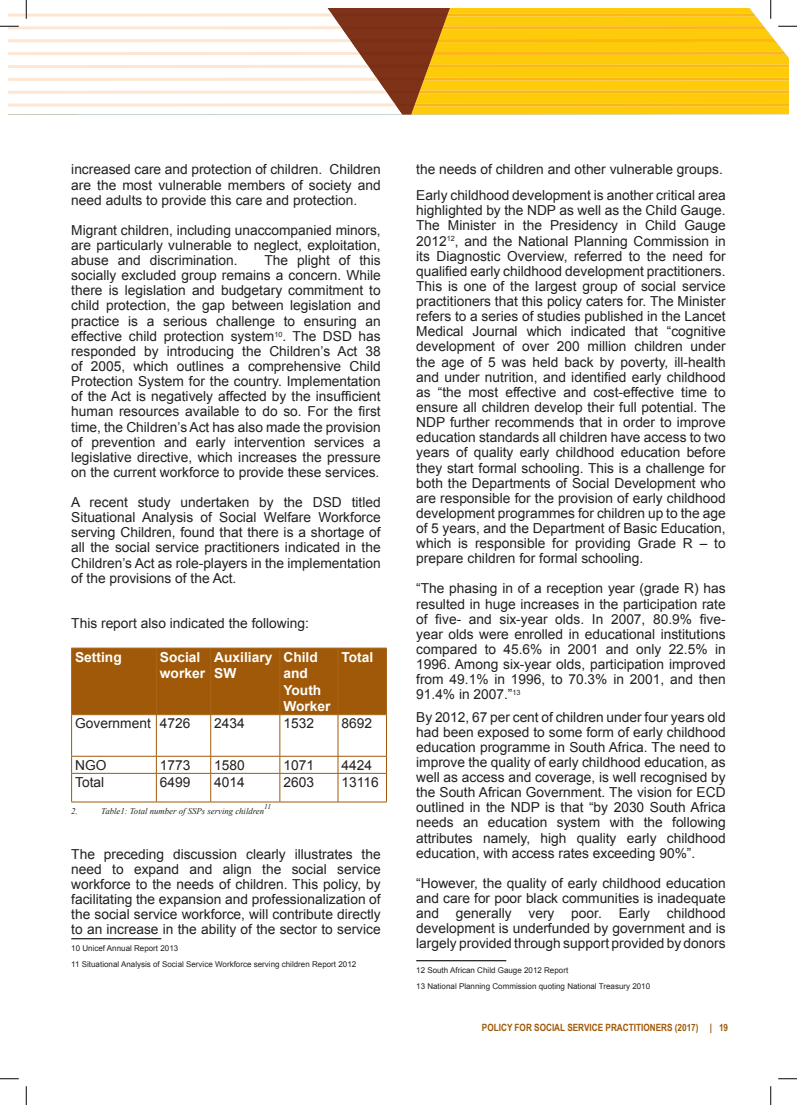
<style>
.page{position:relative;width:797px;height:1105px;background:#fff}
.page>*{position:absolute;margin:0;border:0;box-sizing:border-box;transform-origin:0 0}
.No_Spacing{font:13.75px/15.1px "Arial";color:#231f20;text-align:justify}
.No_Spacing-2{font:700 13.75px/16.5px "Arial";color:#fff}
.t1{font:700 10px "Arial Narrow";color:#a05908}
.t2{font:italic 8.75px "Times New Roman";color:#231f20}
.t3{font:8px "Arial";color:#231f20}
.t4{font:italic 7.25px "Times New Roman";color:#231f20}
</style>
<div class="page">
<div style="left:72px;top:649px;width:314px;height:65px;background:#a05908"></div>
<hr style="left:71px;top:715px;width:1px;height:41px;background:#a05908">
<hr style="left:156px;top:715px;width:1px;height:41px;background:#a05908">
<hr style="left:210px;top:715px;width:1px;height:41px;background:#a05908">
<hr style="left:279px;top:715px;width:1px;height:41px;background:#a05908">
<hr style="left:338px;top:715px;width:1px;height:41px;background:#a05908">
<hr style="left:386px;top:715px;width:1px;height:41px;background:#a05908">
<hr style="left:71px;top:756px;width:85px;height:1px;background:#a05908">
<hr style="left:156px;top:756px;width:55px;height:1px;background:#a05908">
<hr style="left:211px;top:756px;width:69px;height:1px;background:#a05908">
<hr style="left:280px;top:756px;width:58px;height:1px;background:#a05908">
<hr style="left:338px;top:756px;width:49px;height:1px;background:#a05908">
<hr style="left:71px;top:773px;width:85px;height:1px;background:#a05908">
<svg style="left:71px;top:756px;width:1px;height:46px"></svg>
<hr style="left:156px;top:773px;width:55px;height:1px;background:#a05908">
<svg style="left:156px;top:756px;width:1px;height:46px"></svg>
<hr style="left:211px;top:773px;width:69px;height:1px;background:#a05908">
<svg style="left:210px;top:756px;width:1px;height:46px"></svg>
<hr style="left:280px;top:773px;width:58px;height:1px;background:#a05908">
<svg style="left:279px;top:756px;width:1px;height:46px"></svg>
<hr style="left:338px;top:773px;width:49px;height:1px;background:#a05908">
<svg style="left:338px;top:756px;width:1px;height:46px"></svg>
<svg style="left:386px;top:756px;width:1px;height:46px"></svg>
<hr style="left:71px;top:648px;width:85px;height:1px;background:#a9661c">
<hr style="left:71px;top:648px;width:1px;height:66px;background:#a9661c">
<hr style="left:156px;top:648px;width:55px;height:1px;background:#a9661c">
<hr style="left:156px;top:648px;width:1px;height:66px;background:#a9661c">
<hr style="left:211px;top:648px;width:69px;height:1px;background:#a9661c">
<hr style="left:210px;top:648px;width:1px;height:66px;background:#a9661c">
<hr style="left:280px;top:648px;width:58px;height:1px;background:#a9661c">
<hr style="left:279px;top:648px;width:1px;height:66px;background:#a9661c">
<hr style="left:338px;top:648px;width:49px;height:1px;background:#a9661c">
<hr style="left:338px;top:648px;width:1px;height:66px;background:#a9661c">
<hr style="left:386px;top:648px;width:1px;height:66px;background:#a9661c">
<hr style="left:71px;top:714px;width:85px;height:1px;background:#a9661c">
<hr style="left:156px;top:714px;width:55px;height:1px;background:#a9661c">
<hr style="left:211px;top:714px;width:69px;height:1px;background:#a9661c">
<hr style="left:280px;top:714px;width:58px;height:1px;background:#a9661c">
<hr style="left:338px;top:714px;width:49px;height:1px;background:#a9661c">
<hr style="left:71px;top:802px;width:85px;height:1px;background:#a05908">
<hr style="left:156px;top:802px;width:55px;height:1px;background:#a05908">
<hr style="left:211px;top:802px;width:69px;height:1px;background:#a05908">
<hr style="left:280px;top:802px;width:58px;height:1px;background:#a05908">
<hr style="left:338px;top:802px;width:49px;height:1px;background:#a05908">
<hr style="left:71px;top:938px;width:90px;height:1px;background:#231f20">
<hr style="left:416px;top:960px;width:90px;height:1px;background:#231f20">
<svg style="left:0;top:1078px;width:19px;height:1px"></svg>
<svg style="left:778px;top:1078px;width:19px;height:1px"></svg>
<svg style="left:25px;top:1086px;width:2px;height:19px"></svg>
<svg style="left:0;top:0;width:797px;height:115px"></svg>
<svg style="left:770px;top:1086px;width:1px;height:19px"></svg>
<p class="No_Spacing" style="left:71px;top:162px;width:311px">increased care and protection of children. Children are the most vulnerable members of society and need adults to provide this care and protection.</p>
<p class="No_Spacing" style="left:71px;top:223px;width:311px">Migrant children, including unaccompanied minors, are particularly vulnerable to neglect, exploitation, abuse and discrimination.</p>
<p class="No_Spacing" style="left:71px;top:253px;width:311px;text-indent:193px">The plight of this socially excluded group remains a concern. While there is legislation and budgetary commitment to child protection, the gap between legislation and practice is a serious challenge to ensuring an effective child protection system<sup>10</sup>. The DSD has responded by introducing the Children’s Act 38 of 2005, which outlines a comprehensive Child Protection System for the country. Implementation of the Act is negatively affected by the insufficient human resources available to do so. For the first time, the Children’s Act has also made the provision of prevention and early intervention services a legislative directive, which increases the pressure on the current workforce to provide these services.</p>
<p class="No_Spacing" style="left:71px;top:495px;width:311px">A recent study undertaken by the DSD titled Situational Analysis of Social Welfare Workforce serving Children, found that there is a shortage of all the social service practitioners indicated in the Children’s Act as role-players in the implementation of the provisions of the Act.</p>
<p class="No_Spacing" style="left:71px;top:615px;width:239px">This report also indicated the following:</p>
<p class="No_Spacing-2" style="left:75px;top:649px;width:48px">Setting</p>
<p class="No_Spacing-2" style="left:160px;top:649px;width:47px">Social worker</p>
<p class="No_Spacing-2" style="left:214px;top:649px;width:60px">Auxiliary<br>SW</p>
<p class="No_Spacing-2" style="left:283px;top:649px;width:49px">Child and<br>Youth<br>Worker</p>
<p class="No_Spacing-2" style="left:341px;top:649px;width:33px">Total</p>
<p class="No_Spacing" style="left:75px;top:716px;width:77px">Government</p>
<p class="No_Spacing" style="left:160px;top:716px;width:32px">4726</p>
<p class="No_Spacing" style="left:214px;top:716px;width:32px">2434</p>
<p class="No_Spacing" style="left:283px;top:716px;width:32px">1532</p>
<p class="No_Spacing" style="left:341px;top:716px;width:32px">8692</p>
<p class="No_Spacing" style="left:75px;top:757px;width:33px">NGO</p>
<p class="No_Spacing" style="left:160px;top:757px;width:32px">1773</p>
<p class="No_Spacing" style="left:214px;top:757px;width:32px">1580</p>
<p class="No_Spacing" style="left:283px;top:757px;width:32px">1071</p>
<p class="No_Spacing" style="left:341px;top:757px;width:32px">4424</p>
<p class="No_Spacing" style="left:75px;top:775px;width:31px">Total</p>
<p class="No_Spacing" style="left:160px;top:775px;width:32px">6499</p>
<p class="No_Spacing" style="left:214px;top:775px;width:32px">4014</p>
<p class="No_Spacing" style="left:283px;top:775px;width:32px">2603</p>
<p class="No_Spacing" style="left:341px;top:775px;width:39px">13116</p>
<p class="t2" style="left:71px;top:805px;width:8px">2.</p>
<p class="t2" style="left:101px;top:805px;width:164px">Table1: Total number of SSPs serving children</p>
<p class="t4" style="left:264px;top:802px;width:8px">11</p>
<p class="No_Spacing" style="left:71px;top:846px;width:311px">The preceding discussion clearly illustrates the need to expand and align the social service workforce to the needs of children. This policy, by facilitating the expansion and professionalization of the social service workforce, will contribute directly to an increase in the ability of the sector to service</p>
<p class="t3" style="left:71px;top:942px;width:108px">10 Unicef Annual Report 2013</p>
<p class="t3" style="left:71px;top:959px;width:286px">11 Situational Analysis of Social Service Workforce serving children Report 2012</p>
<p class="No_Spacing" style="left:416px;top:162px;width:308px">the needs of children and other vulnerable groups.</p>
<p class="No_Spacing" style="left:416px;top:188px;width:311px">Early childhood development is another critical area highlighted by the NDP as well as the Child Gauge.<br>The Minister in the Presidency in Child Gauge 2012<sup>12</sup>, and the National Planning Commission in its Diagnostic Overview, referred to the need for qualified early childhood development practitioners.<br>This is one of the largest group of social service practitioners that this policy caters for. The Minister refers to a series of studies published in the Lancet Medical Journal which indicated that “cognitive development of over 200 million children under the age of 5 was held back by poverty, ill-health and under nutrition, and identified early childhood as “the most effective and cost-effective time to ensure all children develop their full potential. The NDP further recommends that in order to improve education standards all children have access to two years of quality early childhood education before they start formal schooling. This is a challenge for both the Departments of Social Development who are responsible for the provision of early childhood development programmes for children up to the age of 5 years, and the Department of Basic Education, which is responsible for providing Grade R – to prepare children for formal schooling.</p>
<p class="No_Spacing" style="left:416px;top:581px;width:311px">“The phasing in of a reception year (grade R) has resulted in huge increases in the participation rate of five- and six-year olds. In 2007, 80.9% five&shy;year olds were enrolled in educational institutions compared to 45.6% in 2001 and only 22.5% in 1996. Among six-year olds, participation improved from 49.1% in 1996, to 70.3% in 2001, and then 91.4% in 2007.”<sup>13</sup></p>
<p class="No_Spacing" style="left:416px;top:709px;width:311px">By 2012, 67 per cent of children under four years old had been exposed to some form of early childhood education programme in South Africa. The need to improve the quality of early childhood education, as well as access and coverage, is well recognised by the South African Government. The vision for ECD outlined in the NDP is that “by 2030 South Africa needs an education system with the following attributes namely, high quality early childhood education, with access rates exceeding 90%”.</p>
<p class="No_Spacing" style="left:416px;top:875px;width:311px">“However, the quality of early childhood education and care for poor black communities is inadequate and generally very poor. Early childhood development is underfunded by government and is largely provided through support provided by donors</p>
<p class="t3" style="left:416px;top:964px;width:153px">12 South African Child Gauge 2012 Report</p>
<p class="t3" style="left:416px;top:981px;width:235px">13 National Planning Commission quoting National Treasury 2010</p>
<p class="t1" style="left:482px;top:1020px;width:248px">POLICY FOR SOCIAL SERVICE PRACTITIONERS (2017) | 19</p>
</div>
